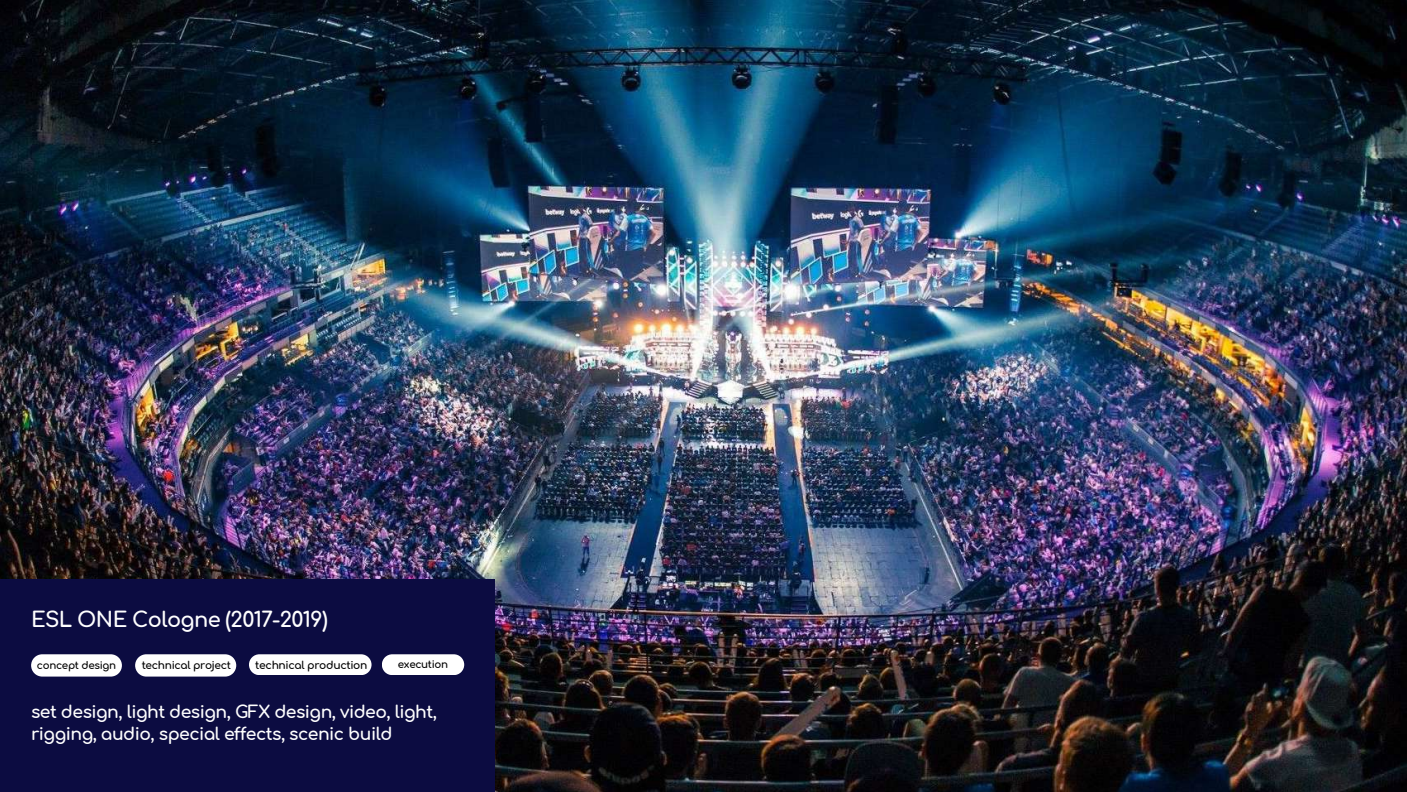
<style>
.page{position:relative;width:1407px;height:792px;background:#fff}
.page>*{position:absolute;margin:0;border:0;box-sizing:border-box;transform-origin:0 0}
.t1{font:700 20.94px "Comfortaa";letter-spacing:-.03em;color:#fff}
.t2{font:700 17.19px/22px "Comfortaa";letter-spacing:-.03em;color:#fff}
.t3{font:700 10.69px "Comfortaa";letter-spacing:-.03em;color:#000}
.t4{font:700 10.56px "Comfortaa";letter-spacing:-.03em;color:#000}
.t5{font:700 10.25px "Comfortaa";letter-spacing:-.03em;color:#000}
</style>
<div class="page">
<img style="left:0;top:0;width:1406px;height:791px">
<div style="left:0;top:579px;width:494px;height:212px;background:#0c0c41"></div>
<div style="left:249px;top:654px;width:122px;height:20px;background:#fff;border-radius:10px"></div>
<svg style="left:382px;top:654px;width:82px;height:20px;background:#f0f0f3"></svg>
<svg style="left:135px;top:654px;width:101px;height:22px;background:#f1f1f4"></svg>
<div style="left:31px;top:654px;width:91px;height:22px;background:#fff;border-radius:11px"></div>
<p class="t1" style="left:31px;top:608px;width:298px">ESL ONE Cologne (2017-2019)</p>
<p class="t5" style="left:37px;top:659px;width:81px">concept design</p>
<p class="t4" style="left:142px;top:659px;width:91px">technical project</p>
<p class="t3" style="left:255px;top:659px;width:114px">technical production</p>
<p class="t5" style="left:398px;top:658px;width:52px">execution</p>
<p class="t2" style="left:31px;top:700px;width:407px">set design, light design, GFX design, video, light, rigging, audio, special effects, scenic build</p>
</div>
